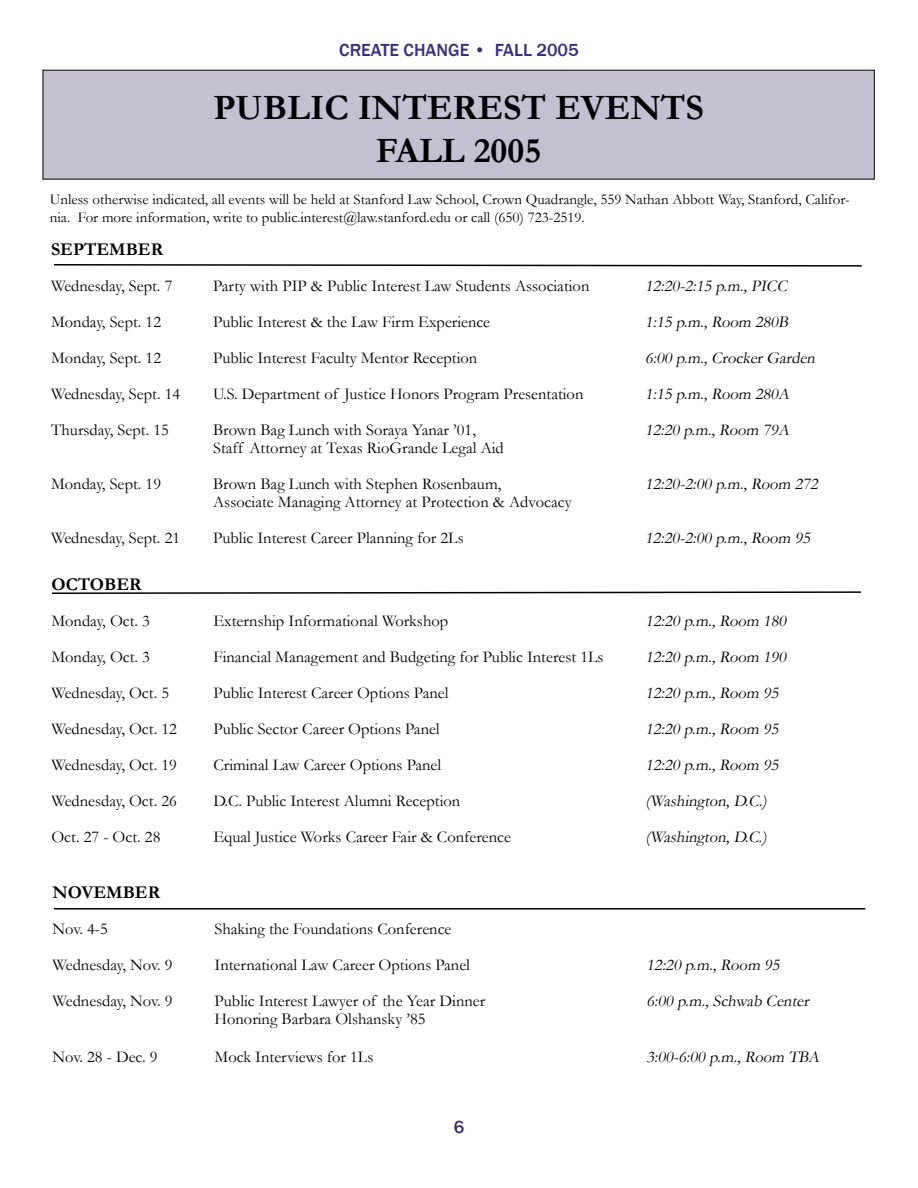
<style>
.page{position:relative;width:918px;height:1188px;background:#fff}
.page>*{position:absolute;margin:0;border:0;box-sizing:border-box;transform-origin:0 0}
.t1{font:700 36px "Garamond";color:#000}
.t2{font:700 18px "Garamond";color:#000}
.Page_header{font:500 18px "Franklin Gothic";color:#392e7a}
.Page_header-2{font:500 18px "Franklin Gothic";color:#3e2968}
.t3{font:16.5px "Garamond";color:#000}
.t4{font:italic 16.5px "Garamond";color:#000}
.t5{font:15px/18px "Garamond";color:#000}
</style>
<div class="page">
<svg style="left:54px;top:264px;width:808px;height:3px"></svg>
<svg style="left:52px;top:591px;width:809px;height:3px"></svg>
<hr style="left:54px;top:908px;width:811px;height:1px;background:#000">
<div style="left:43px;top:70px;width:832px;height:110px;background:#c5bfd2"></div>
<p class="Page_header" style="left:339px;top:39px;width:241px">CREATE CHANGE • FALL 2005</p>
<p class="t1" style="left:213px;top:83px;width:492px">PUBLIC INTEREST EVENTS</p>
<p class="t1" style="left:376px;top:126px;width:167px">FALL 2005</p>
<p class="t5" style="left:50px;top:190px;width:802px">Unless otherwise indicated, all events will be held at Stanford Law School, Crown Quadrangle, 559 Nathan Abbott Way, Stanford, Califor&shy;nia. For more information, write to public.interest@law.stanford.edu or call (650) 723-2519.</p>
<p class="t2" style="left:51px;top:237px;width:114px">SEPTEMBER</p>
<p class="t3" style="left:51px;top:275px;width:123px">Wednesday, Sept. 7</p>
<p class="t3" style="left:213px;top:275px;width:378px">Party with PIP &amp; Public Interest Law Students Association</p>
<p class="t4" style="left:645px;top:275px;width:147px">12:20-2:15 p.m.,PICC</p>
<p class="t3" style="left:51px;top:311px;width:111px">Monday, Sept. 12</p>
<p class="t3" style="left:213px;top:311px;width:279px">Public Interest &amp; the Law Firm Experience</p>
<p class="t4" style="left:645px;top:311px;width:149px">1:15 p.m.,Room 280B</p>
<p class="t3" style="left:51px;top:347px;width:111px">Monday, Sept. 12</p>
<p class="t3" style="left:213px;top:347px;width:266px">Public Interest Faculty Mentor Reception</p>
<p class="t4" style="left:645px;top:347px;width:175px">6:00 p.m.,CrockerGarden</p>
<p class="t3" style="left:51px;top:383px;width:131px">Wednesday, Sept. 14</p>
<p class="t3" style="left:213px;top:383px;width:372px">U.S. Department of Justice Honors Program Presentation</p>
<p class="t4" style="left:645px;top:383px;width:150px">1:15 p.m.,Room 280A</p>
<p class="t3" style="left:51px;top:419px;width:119px">Thursday, Sept. 15</p>
<p class="t3" style="left:213px;top:419px;width:264px">Brown Bag Lunch with Soraya Yanar ’01,</p>
<p class="t4" style="left:645px;top:419px;width:150px">12:20 p.m.,Room 79A</p>
<p class="t3" style="left:213px;top:437px;width:292px">Staff Attorney at Texas RioGrande Legal Aid</p>
<p class="t3" style="left:51px;top:473px;width:111px">Monday, Sept. 19</p>
<p class="t3" style="left:213px;top:473px;width:290px">Brown Bag Lunch with Stephen Rosenbaum,</p>
<p class="t4" style="left:645px;top:473px;width:178px">12:20-2:00 p.m.,Room 272</p>
<p class="t3" style="left:213px;top:491px;width:360px">Associate Managing Attorney at Protection &amp; Advocacy</p>
<p class="t3" style="left:51px;top:527px;width:131px">Wednesday, Sept. 21</p>
<p class="t3" style="left:213px;top:527px;width:252px">Public Interest Career Planning for 2Ls</p>
<p class="t4" style="left:645px;top:527px;width:170px">12:20-2:00 p.m.,Room 95</p>
<p class="t2" style="left:51px;top:573px;width:92px">OCTOBER</p>
<p class="t3" style="left:51px;top:610px;width:100px">Monday, Oct. 3</p>
<p class="t3" style="left:213px;top:610px;width:236px">Externship Informational Workshop</p>
<p class="t4" style="left:645px;top:610px;width:146px">12:20 p.m.,Room 180</p>
<p class="t3" style="left:51px;top:646px;width:100px">Monday, Oct. 3</p>
<p class="t3" style="left:213px;top:646px;width:392px">Financial Management and Budgeting for Public Interest 1Ls</p>
<p class="t4" style="left:645px;top:646px;width:146px">12:20 p.m.,Room 190</p>
<p class="t3" style="left:51px;top:682px;width:119px">Wednesday, Oct. 5</p>
<p class="t3" style="left:213px;top:682px;width:237px">Public Interest Career Options Panel</p>
<p class="t4" style="left:645px;top:682px;width:138px">12:20 p.m.,Room 95</p>
<p class="t3" style="left:51px;top:718px;width:127px">Wednesday, Oct. 12</p>
<p class="t3" style="left:213px;top:718px;width:228px">Public Sector Career Options Panel</p>
<p class="t4" style="left:645px;top:718px;width:138px">12:20 p.m.,Room 95</p>
<p class="t3" style="left:51px;top:754px;width:127px">Wednesday, Oct. 19</p>
<p class="t3" style="left:213px;top:754px;width:229px">Criminal Law Career Options Panel</p>
<p class="t4" style="left:645px;top:754px;width:138px">12:20 p.m.,Room 95</p>
<p class="t3" style="left:51px;top:790px;width:127px">Wednesday, Oct. 26</p>
<p class="t3" style="left:213px;top:790px;width:248px">D.C. Public Interest Alumni Reception</p>
<p class="t4" style="left:645px;top:790px;width:123px">(Washington,D.C.)</p>
<p class="t3" style="left:51px;top:826px;width:111px">Oct. 27 - Oct. 28</p>
<p class="t3" style="left:213px;top:826px;width:299px">Equal Justice Works Career Fair &amp; Conference</p>
<p class="t4" style="left:645px;top:826px;width:123px">(Washington,D.C.)</p>
<p class="t2" style="left:53px;top:881px;width:109px">NOVEMBER</p>
<p class="t3" style="left:53px;top:918px;width:57px">Nov. 4-5</p>
<p class="t3" style="left:215px;top:918px;width:238px">Shaking the Foundations Conference</p>
<p class="t3" style="left:53px;top:954px;width:121px">Wednesday, Nov. 9</p>
<p class="t3" style="left:215px;top:954px;width:257px">International Law Career Options Panel</p>
<p class="t4" style="left:647px;top:954px;width:138px">12:20 p.m.,Room 95</p>
<p class="t3" style="left:53px;top:990px;width:121px">Wednesday, Nov. 9</p>
<p class="t3" style="left:215px;top:990px;width:272px">Public Interest Lawyer of the Year Dinner</p>
<p class="t4" style="left:647px;top:990px;width:168px">6:00 p.m.,Schwab Center</p>
<p class="t3" style="left:215px;top:1008px;width:213px">Honoring Barbara Olshansky ’85</p>
<p class="t3" style="left:53px;top:1046px;width:106px">Nov. 28 - Dec. 9</p>
<p class="t3" style="left:215px;top:1046px;width:160px">Mock Interviews for 1Ls</p>
<p class="t4" style="left:647px;top:1046px;width:178px">3:00-6:00 p.m.,Room TBA</p>
<p class="Page_header-2" style="left:454px;top:1116px;width:12px">6</p>
</div>
